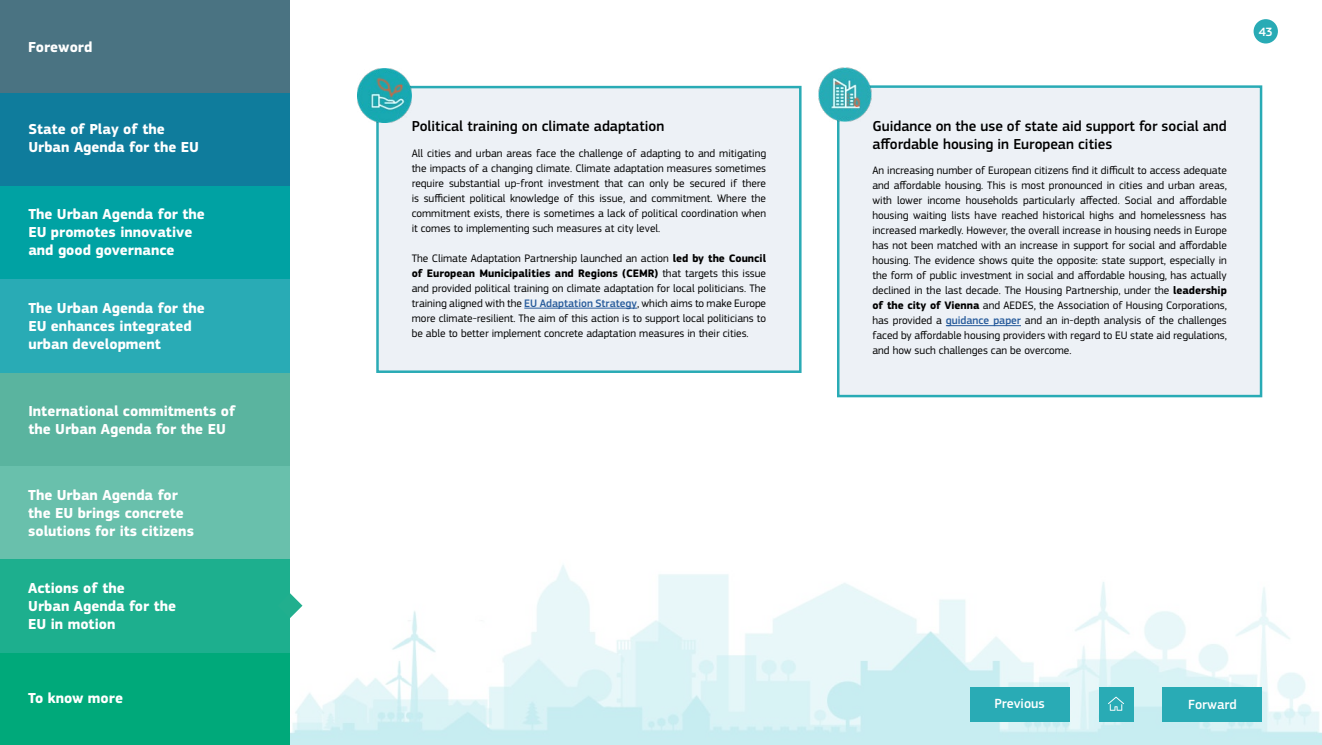
<style>
.page{position:relative;width:1322px;height:745px;background:#fff}
.page>*{position:absolute;margin:0;border:0;box-sizing:border-box;transform-origin:0 0}
.t1{font:700 15px/18px "EC Square Sans Pro";color:#fff}
.Content_split_header{font:500 15px/17.5px "EC Square Sans Pro";color:#000}
.t2{font:500 13.75px "EC Square Sans Pro";color:#fff}
.t3{font:500 12.5px "EC Square Sans Pro";color:#fff}
.Body{font:11.25px/15px "EC Square Sans Pro";color:#000;text-align:justify}
.s1{font-weight:700}
.s2{font-weight:500;color:#275b9b}
</style>
<div class="page">
<img style="left:290px;top:565px;width:1032px;height:179px">
<div style="left:0;top:465px;width:290px;height:93px;background:#69c0ac"></div>
<div style="left:0;top:651px;width:290px;height:93px;background:#00a97a"></div>
<div style="left:0;top:93px;width:290px;height:93px;background:#0f7c9c"></div>
<div style="left:0;top:558px;width:290px;height:94px;background:#1daf8e"></div>
<div style="left:0;top:372px;width:290px;height:93px;background:#5ab49f"></div>
<div style="left:0;top:186px;width:290px;height:93px;background:#00a2a3"></div>
<div style="left:0;top:279px;width:290px;height:94px;background:#29abb5"></div>
<div style="left:0;top:0;width:290px;height:93px;background:#4a7382"></div>
<svg style="left:290px;top:592px;width:12px;height:25px"></svg>
<div style="left:1253px;top:19px;width:25px;height:24px;background:#29abb5;border-radius:50%"></div>
<div style="left:1162px;top:686px;width:100px;height:34px;background:#29abb5"></div>
<div style="left:970px;top:686px;width:99px;height:34px;background:#29abb5"></div>
<div style="left:1099px;top:686px;width:34px;height:34px;background:#29abb5"></div>
<svg style="left:1108px;top:696px;width:16px;height:14px"></svg>
<div style="left:837px;top:85px;width:425px;height:312px;background:#edf1f6;border:2px solid #29abb5"></div>
<div style="left:376px;top:86px;width:425px;height:287px;background:#edf1f6;border:2px solid #29abb5"></div>
<hr style="left:524px;top:307px;width:113px;height:1px;background:#275b9b">
<hr style="left:946px;top:325px;width:75px;height:1px;background:#275b9b">
<img style="left:358px;top:68px;width:53px;height:54px">
<img style="left:818px;top:68px;width:53px;height:53px">
<h1 class="t1" style="left:28px;top:39px;width:66px">Foreword</h1>
<h1 class="t1" style="left:28px;top:120px;width:172px">State of Play of the<br>Urban Agenda for the EU</h1>
<h1 class="t1" style="left:28px;top:205px;width:178px">The Urban Agenda for the<br>EU promotes innovative and good governance</h1>
<h1 class="t1" style="left:28px;top:299px;width:178px">The Urban Agenda for the<br>EU enhances integrated urban development</h1>
<h1 class="t1" style="left:28px;top:402px;width:209px">International commitments of the Urban Agenda for the EU</h1>
<h1 class="t1" style="left:28px;top:486px;width:167px">The Urban Agenda for the EU brings concrete solutions for its citizens</h1>
<h1 class="t1" style="left:28px;top:579px;width:150px">Actions of the<br>Urban Agenda for the<br>EU in motion</h1>
<h1 class="t1" style="left:28px;top:689px;width:96px">To know more</h1>
<p class="Content_split_header" style="left:412px;top:117px;width:254px">Political training on climate adaptation</p>
<p class="Body" style="left:412px;top:145px;width:356px">All cities and urban areas face the challenge of adapting to and mitigating the impacts of a changing climate. Climate adaptation measures sometimes require substantial up-front investment that can only be secured if there is sufficient political knowledge of this issue, and commitment. Where the commitment exists, there is sometimes a lack of political coordination when it comes to implementing such measures at city level.</p>
<p class="Body" style="left:412px;top:250px;width:356px">The Climate Adaptation Partnership launched an action <span class="s1">led by the Council of European Municipalities and Regions (CEMR)</span> that targets this issue and provided political training on climate adaptation for local politicians. The training aligned with the <span class="s2">EU Adaptation Strategy</span>, which aims to make Europe more climate-resilient. The aim of this action is to support local politicians to be able to better implement concrete adaptation measures in their cities.</p>
<p class="t3" style="left:1258px;top:24px;width:15px">43</p>
<p class="Content_split_header" style="left:872px;top:117px;width:356px">Guidance on the use of state aid support for social and affordable housing in European cities</p>
<p class="Body" style="left:872px;top:163px;width:356px">An increasing number of European citizens find it difficult to access adequate and affordable housing. This is most pronounced in cities and urban areas, with lower income households particularly affected. Social and affordable housing waiting lists have reached historical highs and homelessness has increased markedly. However, the overall increase in housing needs in Europe has not been matched with an increase in support for social and affordable housing. The evidence shows quite the opposite: state support, especially in the form of public investment in social and affordable housing, has actually declined in the last decade. The Housing Partnership, under the <span class="s1">leadership of the city of Vienna</span> and AEDES, the Association of Housing Corporations, has provided a <span class="s2">guidance paper</span> and an in-depth analysis of the challenges faced by affordable housing providers with regard to EU state aid regulations, and how such challenges can be overcome.</p>
<p class="t2" style="left:994px;top:695px;width:52px">Previous</p>
<p class="t2" style="left:1188px;top:695px;width:50px">Forward</p>
</div>
